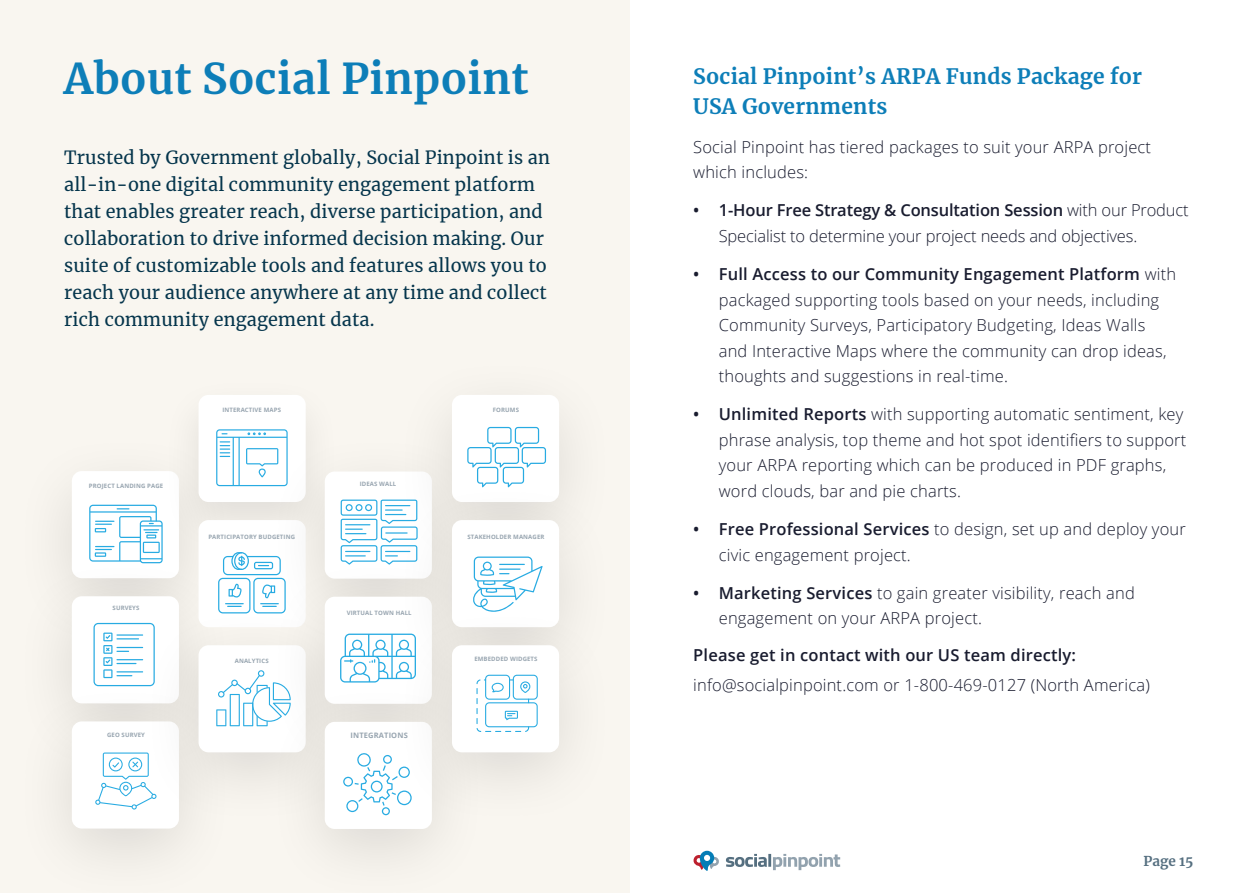
<style>
.page{position:relative;width:1259px;height:893px;background:#fff}
.page>*{position:absolute;margin:0;border:0;box-sizing:border-box;transform-origin:0 0}
.t1{font:700 42px "Merriweather";letter-spacing:.01em;color:#0d7eb8}
.t2{font:700 21px/30px "Merriweather";letter-spacing:.01em;color:#0d7eb8}
.t3{font:18px/27px "Merriweather";letter-spacing:.01em;color:#05354c}
.t4{font:300 16.5px/25.5px "Open Sans";letter-spacing:.01em;color:#191c2f}
.t5{font:300 16.5px/25.5px "Open Sans";letter-spacing:-.01em;color:#191c2f}
.t6{font:600 16.5px "Open Sans";letter-spacing:.01em;color:#191c2f}
.t7{font:700 13.5px "Merriweather";color:#556f80}
.t8{font:700 7.5px "Open Sans";letter-spacing:.02em;color:#98a5b0}
.t9{font:700 6px "Open Sans";letter-spacing:.02em;color:#98a5b0}
.s1{font-weight:600}
</style>
<div class="page">
<svg style="left:693px;top:851px;width:26px;height:20px"></svg>
<svg style="left:726px;top:854px;width:114px;height:16px"></svg>
<div style="left:0;top:0;width:629px;height:893px;background:#f9f6f0"></div>
<div style="left:72px;top:471px;width:107px;height:107px;background:#fff;border-radius:10px"></div>
<div style="left:12px;top:555px;width:225px;height:225px;background:#000;opacity:.12"></div>
<div style="left:72px;top:596px;width:107px;height:107px;background:#fff;border-radius:10px"></div>
<div style="left:12px;top:680px;width:225px;height:213px;background:#000;opacity:.12"></div>
<div style="left:72px;top:721px;width:107px;height:107px;background:#fff;border-radius:10px"></div>
<div style="left:160px;top:374px;width:183px;height:183px;background:#000;opacity:.1"></div>
<div style="left:198px;top:395px;width:108px;height:107px;background:#fff;border-radius:10px"></div>
<div style="left:198px;top:520px;width:108px;height:107px;background:#fff;border-radius:10px"></div>
<div style="left:139px;top:604px;width:225px;height:225px;background:#000;opacity:.12"></div>
<div style="left:198px;top:645px;width:108px;height:107px;background:#fff;border-radius:10px"></div>
<div style="left:265px;top:430px;width:225px;height:225px;background:#000;opacity:.12"></div>
<div style="left:325px;top:471px;width:107px;height:108px;background:#fff;border-radius:10px"></div>
<div style="left:265px;top:555px;width:225px;height:225px;background:#000;opacity:.12"></div>
<div style="left:325px;top:597px;width:107px;height:107px;background:#fff;border-radius:10px"></div>
<div style="left:265px;top:681px;width:225px;height:212px;background:#000;opacity:.12"></div>
<div style="left:325px;top:722px;width:107px;height:107px;background:#fff;border-radius:10px"></div>
<div style="left:392px;top:354px;width:225px;height:224px;background:#f8f5ef"></div>
<div style="left:452px;top:395px;width:107px;height:107px;background:#fff;border-radius:10px"></div>
<div style="left:392px;top:479px;width:225px;height:225px;background:#000;opacity:.12"></div>
<div style="left:452px;top:520px;width:107px;height:107px;background:#fff;border-radius:10px"></div>
<div style="left:392px;top:604px;width:225px;height:225px;background:#000;opacity:.12"></div>
<div style="left:452px;top:645px;width:107px;height:107px;background:#fff;border-radius:10px"></div>
<svg style="left:467px;top:427px;width:79px;height:60px"></svg>
<svg style="left:216px;top:429px;width:72px;height:57px"></svg>
<svg style="left:341px;top:500px;width:77px;height:65px"></svg>
<svg style="left:89px;top:505px;width:74px;height:58px"></svg>
<svg style="left:93px;top:623px;width:62px;height:63px"></svg>
<svg style="left:218px;top:552px;width:68px;height:61px"></svg>
<svg style="left:340px;top:634px;width:76px;height:48px"></svg>
<svg style="left:343px;top:753px;width:69px;height:62px"></svg>
<svg style="left:95px;top:752px;width:62px;height:57px"></svg>
<svg style="left:472px;top:557px;width:70px;height:56px"></svg>
<svg style="left:476px;top:675px;width:62px;height:57px"></svg>
<svg style="left:216px;top:670px;width:75px;height:56px"></svg>
<h1 class="t1" style="left:64px;top:50px;width:466px">About Social Pinpoint</h1>
<p class="t3" style="left:64px;top:144px;width:487px">Trusted by Government globally, Social Pinpoint is an all-in-one digital community engagement platform that enables greater reach, diverse participation, and collaboration to drive informed decision making. Our suite of customizable tools and features allows you to reach your audience anywhere at any time and collect rich community engagement data.</p>
<p class="t9" style="left:222px;top:406px;width:60px">INTERACTIVE MAPS</p>
<p class="t9" style="left:493px;top:406px;width:28px">FORUMS</p>
<p class="t9" style="left:89px;top:481px;width:76px">PROJECT LANDING PAGE</p>
<p class="t9" style="left:360px;top:479px;width:38px">IDEAS WALL</p>
<p class="t9" style="left:208px;top:533px;width:88px">PARTICIPATORY BUDGETING</p>
<p class="t9" style="left:467px;top:532px;width:78px">STAKEHOLDER MANAGER</p>
<p class="t9" style="left:113px;top:604px;width:28px">SURVEYS</p>
<p class="t9" style="left:347px;top:609px;width:66px">VIRTUAL TOWN HALL</p>
<p class="t9" style="left:235px;top:656px;width:35px">ANALYTICS</p>
<p class="t9" style="left:474px;top:655px;width:65px">EMBEDDED WIDGETS</p>
<p class="t9" style="left:107px;top:731px;width:39px">GEO SURVEY</p>
<p class="t8" style="left:350px;top:730px;width:59px">INTEGRATIONS</p>
<p class="t2" style="left:693px;top:61px;width:450px">Social Pinpoint’s ARPA Funds Package for<br>USA Governments</p>
<p class="t4" style="left:693px;top:134px;width:459px">Social Pinpoint has tiered packages to suit your ARPA project which includes:</p>
<p class="t5" style="left:719px;top:197px;width:471px;text-indent:-26px"><span class="s1">• 1-Hour Free Strategy &amp; Consultation Session</span> with our Product<br>Specialist to determine your project needs and objectives.</p>
<p class="t4" style="left:719px;top:261px;width:459px;text-indent:-26px"><span class="s1">• Full Access to our Community Engagement Platform</span> with packaged supporting tools based on your needs, including Community Surveys, Participatory Budgeting, Ideas Walls and Interactive Maps where the community can drop ideas, thoughts and suggestions in real-time.</p>
<p class="t4" style="left:719px;top:401px;width:469px;text-indent:-26px"><span class="s1">• Unlimited Reports</span> with supporting automatic sentiment, key phrase analysis, top theme and hot spot identifiers to support your ARPA reporting which can be produced in PDF graphs, word clouds, bar and pie charts.</p>
<p class="t4" style="left:719px;top:516px;width:468px;text-indent:-26px"><span class="s1">• Free Professional Services</span> to design, set up and deploy your civic engagement project.</p>
<p class="t4" style="left:719px;top:580px;width:417px;text-indent:-26px"><span class="s1">• Marketing Services</span> to gain greater visibility, reach and engagement on your ARPA project.</p>
<p class="t6" style="left:693px;top:644px;width:384px">Please get in contact with our US team directly:</p>
<p class="t4" style="left:693px;top:672px;width:458px">info@socialpinpoint.com or 1-800-469-0127 (North America)</p>
<p class="t7" style="left:1143px;top:852px;width:52px">Page 15</p>
</div>
